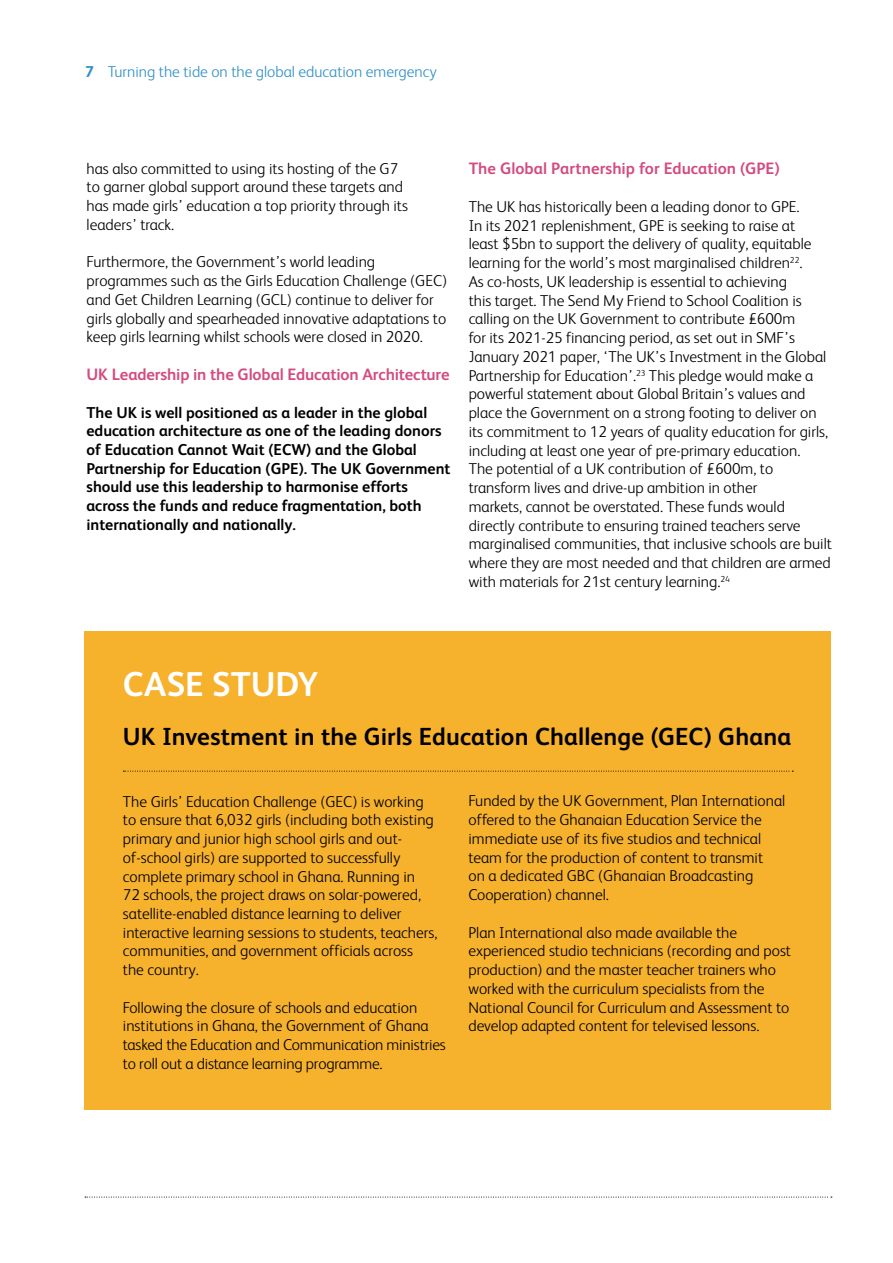
<style>
.page{position:relative;width:893px;height:1263px;background:#fff}
.page>*{position:absolute;margin:0;border:0;box-sizing:border-box;transform-origin:0 0}
.t1{font:700 34.5px "FS Albert";color:#fff}
.t2{font:700 24.75px "FS Albert";letter-spacing:.005em;color:#000}
.t3{font:700 16.5px "FS Albert";letter-spacing:-.005em;color:#d34c81}
.t4{font:300 15.75px/18.8px "FS Albert";color:#000}
.t5{font:700 15.75px/18.8px "FS Albert";color:#000}
.t6{font:300 15.75px "FS Albert";color:#2f90c7}
.s1{font-weight:700}
</style>
<div class="page">
<svg style="left:85px;top:1197px;width:747px;height:1px"></svg>
<div style="left:85px;top:631px;width:746px;height:478px;background:#f6b12d"></div>
<svg style="left:123px;top:771px;width:670px;height:1px"></svg>
<p class="t6" style="left:85px;top:61px;width:353px"><span class="s1">7</span> Turning the tide on the global education emergency</p>
<p class="t4" style="left:87px;top:158px;width:323px">has also committed to using its hosting of the G7 to garner global support around these targets and has made girls’ education a top priority through its leaders’ track.</p>
<p class="t4" style="left:87px;top:252px;width:362px">Furthermore, the Government’s world leading programmes such as the Girls Education Challenge (GEC) and Get Children Learning (GCL) continue to deliver for girls globally and spearheaded innovative adaptations to keep girls learning whilst schools were closed in 2020.</p>
<p class="t3" style="left:87px;top:363px;width:365px">UK Leadership in the Global Education Architecture</p>
<p class="t5" style="left:87px;top:402px;width:365px">The UK is well positioned as a leader in the global education architecture as one of the leading donors of Education Cannot Wait (ECW) and the Global Partnership for Education (GPE). The UK Government should use this leadership to harmonise efforts across the funds and reduce fragmentation, both internationally and nationally.</p>
<p class="t3" style="left:469px;top:157px;width:313px">The Global Partnership for Education (GPE)</p>
<p class="t4" style="left:469px;top:196px;width:365px">The UK has historically been a leading donor to GPE.<br>In its 2021 replenishment, GPE is seeking to raise at<br>least $5bn to support the delivery of quality, equitable learning for the world’s most marginalised children<sup>22</sup>.<br>As co-hosts, UK leadership is essential to achieving<br>this target. The Send My Friend to School Coalition is calling on the UK Government to contribute £600m<br>for its 2021-25 financing period, as set out in SMF’s January 2021 paper, ‘The UK’s Investment in the Global Partnership for Education’.<sup>23</sup> This pledge would make a powerful statement about Global Britain’s values and place the Government on a strong footing to deliver on its commitment to 12 years of quality education for girls, including at least one year of pre-primary education.<br>The potential of a UK contribution of £600m, to transform lives and drive-up ambition in other<br>markets, cannot be overstated. These funds would directly contribute to ensuring trained teachers serve marginalised communities, that inclusive schools are built where they are most needed and that children are armed with materials for 21st century learning.<sup>24</sup></p>
<h1 class="t1" style="left:123px;top:661px;width:197px">CASE STUDY</h1>
<h2 class="t2" style="left:123px;top:720px;width:670px">UK Investment in the Girls Education Challenge (GEC) Ghana</h2>
<p class="t4" style="left:123px;top:791px;width:316px">The Girls’ Education Challenge (GEC) is working to ensure that 6,032 girls (including both existing primary and junior high school girls and out&shy;of-school girls) are supported to successfully complete primary school in Ghana. Running in<br>72 schools, the project draws on solar-powered, satellite-enabled distance learning to deliver interactive learning sessions to students, teachers, communities, and government officials across the country.</p>
<p class="t4" style="left:123px;top:997px;width:324px">Following the closure of schools and education institutions in Ghana, the Government of Ghana tasked the Education and Communication ministries to roll out a distance learning programme.</p>
<p class="t4" style="left:468px;top:791px;width:318px">Funded by the UK Government, Plan International offered to the Ghanaian Education Service the immediate use of its five studios and technical team for the production of content to transmit<br>on a dedicated GBC (Ghanaian Broadcasting Cooperation) channel.</p>
<p class="t4" style="left:468px;top:922px;width:324px">Plan International also made available the experienced studio technicians (recording and post production) and the master teacher trainers who worked with the curriculum specialists from the National Council for Curriculum and Assessment to develop adapted content for televised lessons.</p>
</div>
